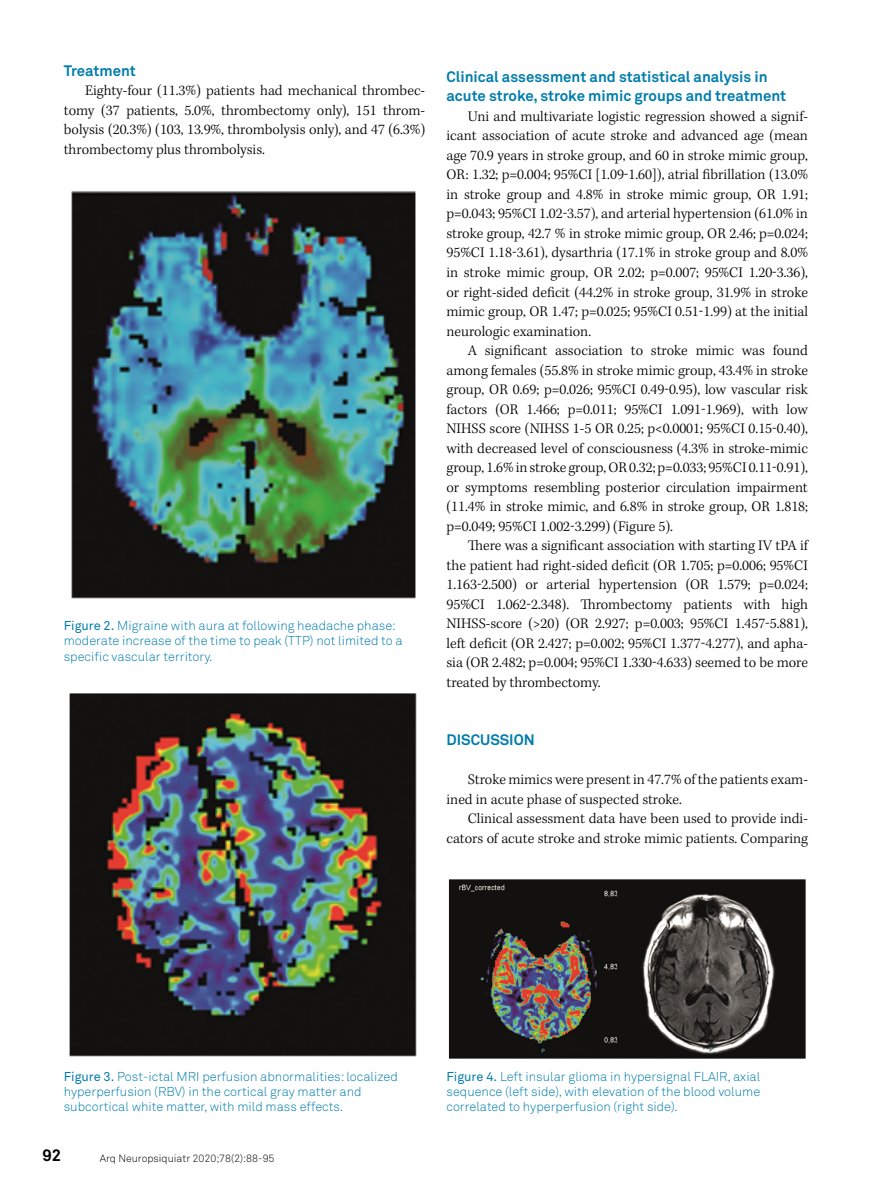
<style>
.page{position:relative;width:893px;height:1191px;background:#fff}
.page>*{position:absolute;margin:0;border:0;box-sizing:border-box;transform-origin:0 0}
.t1{font:700 16.5px "Akkurat Pro";color:#000}
.t2{font:300 15px/19.5px "Kepler Std";color:#000;text-align:justify}
.t3{font:700 15px/19.5px "Akkurat Pro";color:#007dac}
.t4{font:12.75px/15.3px "Akkurat Light Pro";color:#007dac}
.t5{font:10.5px "Akkurat Light Pro";color:#000}
.s1{font-family:"Akkurat Pro"}
</style>
<div class="page">
<img style="left:71px;top:191px;width:345px;height:408px">
<img style="left:69px;top:693px;width:348px;height:364px">
<img style="left:448px;top:879px;width:358px;height:180px">
<p class="t3" style="left:64px;top:61px;width:74px">Treatment</p>
<p class="t2" style="left:64px;top:81px;width:363px;text-indent:21px">Eighty-four (11.3%) patients had mechanical thrombec&shy;tomy (37 patients, 5.0%, thrombectomy only), 151 throm&shy;bolysis (20.3%) (103, 13.9%, thrombolysis only), and 47 (6.3%) thrombectomy plus thrombolysis.</p>
<p class="t4" style="left:64px;top:618px;width:340px"><span class="s1">Figure 2.</span> Migraine with aura at following headache phase: moderate increase of the time to peak (TTP) not limited to a specific vascular territory.</p>
<p class="t3" style="left:446px;top:67px;width:341px">Clinical assessment and statistical analysis in acute stroke, stroke mimic groups and treatment</p>
<p class="t2" style="left:446px;top:107px;width:363px;text-indent:21px">Uni and multivariate logistic regression showed a signif&shy;icant association of acute stroke and advanced age (mean age 70.9 years in stroke group, and 60 in stroke mimic group, OR: 1.32; p=0.004; 95%CI [1.09‒1.60]), atrial fibrillation (13.0% in stroke group and 4.8% in stroke mimic group, OR 1.91; p=0.043; 95%CI 1.02‒3.57), and arterial hypertension (61.0% in stroke group, 42.7 % in stroke mimic group, OR 2.46; p=0.024; 95%CI 1.18‒3.61), dysarthria (17.1% in stroke group and 8.0% in stroke mimic group, OR 2.02; p=0.007; 95%CI 1.20‒3.36), or right-sided deficit (44.2% in stroke group, 31.9% in stroke mimic group, OR 1.47; p=0.025; 95%CI 0.51‒1.99) at the initial neurologic examination.</p>
<p class="t2" style="left:446px;top:341px;width:363px;text-indent:21px">A significant association to stroke mimic was found among females (55.8% in stroke mimic group, 43.4% in stroke group, OR 0.69; p=0.026; 95%CI 0.49‒0.95), low vascular risk factors (OR 1.466; p=0.011; 95%CI 1.091‒1.969), with low NIHSS score (NIHSS 1-5 OR 0.25; p&lt;0.0001; 95%CI 0.15‒0.40), with decreased level of consciousness (4.3% in stroke-mimic group, 1.6% in stroke group, OR 0.32; p=0.033; 95%CI 0.11‒0.91), or symptoms resembling posterior circulation impairment (11.4% in stroke mimic, and 6.8% in stroke group, OR 1.818; p=0.049; 95%CI 1.002‒3.299) (Figure 5).</p>
<p class="t2" style="left:446px;top:536px;width:363px;text-indent:21px">There was a significant association with starting IV tPA if the patient had right-sided deficit (OR 1.705; p=0.006; 95%CI 1.163‒2.500) or arterial hypertension (OR 1.579; p=0.024; 95%CI 1.062‒2.348). Thrombectomy patients with high NIHSS-score (&gt;20) (OR 2.927; p=0.003; 95%CI 1.457‒5.881), left deficit (OR 2.427; p=0.002; 95%CI 1.377‒4.277), and apha&shy;sia (OR 2.482; p=0.004; 95%CI 1.330‒4.633) seemed to be more treated by thrombectomy.</p>
<p class="t3" style="left:446px;top:730px;width:90px">DISCUSSION</p>
<p class="t2" style="left:446px;top:770px;width:363px;text-indent:21px">Stroke mimics were present in 47.7% of the patients exam&shy;ined in acute phase of suspected stroke.</p>
<p class="t2" style="left:446px;top:809px;width:363px;text-align:right">Clinical assessment data have been used to provide indi&shy;cators of acute stroke and stroke mimic patients. Comparing</p>
<p class="t4" style="left:64px;top:1068px;width:336px"><span class="s1">Figure 3.</span> Post-ictal MRI perfusion abnormalities: localized hyperperfusion (RBV) in the cortical gray matter and subcortical white matter, with mild mass effects.</p>
<p class="t4" style="left:446px;top:1068px;width:315px;text-align:justify"><span class="s1">Figure 4.</span> Left insular glioma in hypersignal FLAIR, axial sequence (left side), with elevation of the blood volume correlated to hyperperfusion (right side).</p>
<p class="t1" style="left:43px;top:1145px;width:20px">92</p>
<p class="t5" style="left:100px;top:1151px;width:176px">Arq Neuropsiquiatr 2020;78(2):88-95</p>
</div>
